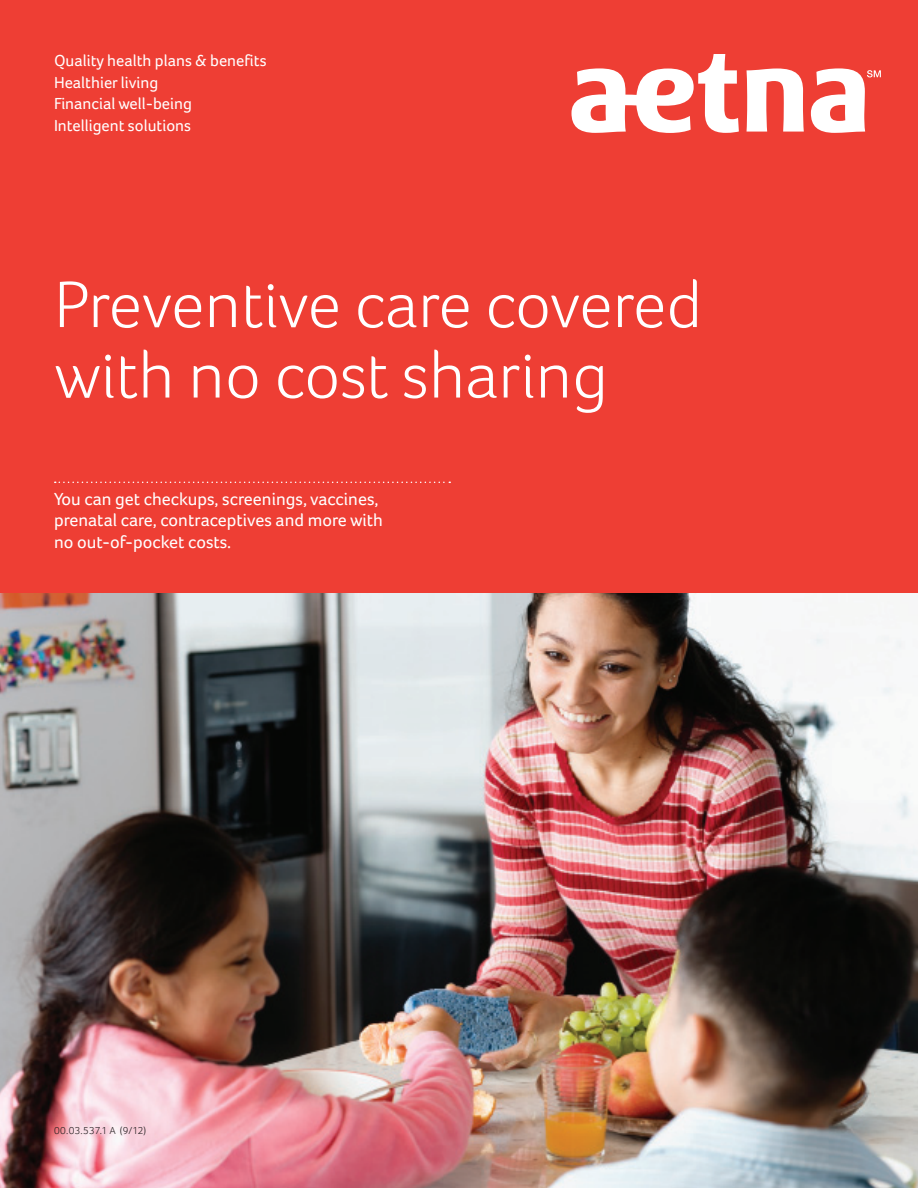
<style>
.page{position:relative;width:918px;height:1188px;background:#fff}
.page>*{position:absolute;margin:0;border:0;box-sizing:border-box;transform-origin:0 0}
.www_aetna_com___Cove{font:300 67.5px/70.5px "Foco";color:#fff}
.Call_Out_w__Rule{font:18px/21.6px "Foco";color:#fff}
.Organizing_Principle{font:16.5px "Foco";color:#fff}
.Copyright_Part_Numbe{font:300 10.5px "Foco";letter-spacing:.02em;color:#231f20}
</style>
<div class="page">
<div style="left:0;top:0;width:918px;height:594px;background:#ee3e34"></div>
<img style="left:0;top:594px;width:918px;height:594px">
<svg style="left:572px;top:54px;width:309px;height:79px"></svg>
<svg style="left:55px;top:482px;width:395px;height:1px"></svg>
<p class="Organizing_Principle" style="left:54px;top:51px;width:214px">Quality health plans &amp; benefits</p>
<p class="Organizing_Principle" style="left:54px;top:72px;width:106px">Healthier living</p>
<p class="Organizing_Principle" style="left:54px;top:94px;width:139px">Financial well-being</p>
<p class="Organizing_Principle" style="left:54px;top:116px;width:139px">Intelligent solutions</p>
<p class="www_aetna_com___Cove" style="left:54px;top:269px;width:650px">Preventive care covered with no cost sharing</p>
<p class="Call_Out_w__Rule" style="left:54px;top:488px;width:331px">You can get checkups, screenings, vaccines, prenatal care, contraceptives and more with no out-of-pocket costs.</p>
<p class="Copyright_Part_Numbe" style="left:54px;top:1124px;width:94px">00.03.537.1 A (9/12)</p>
</div>
